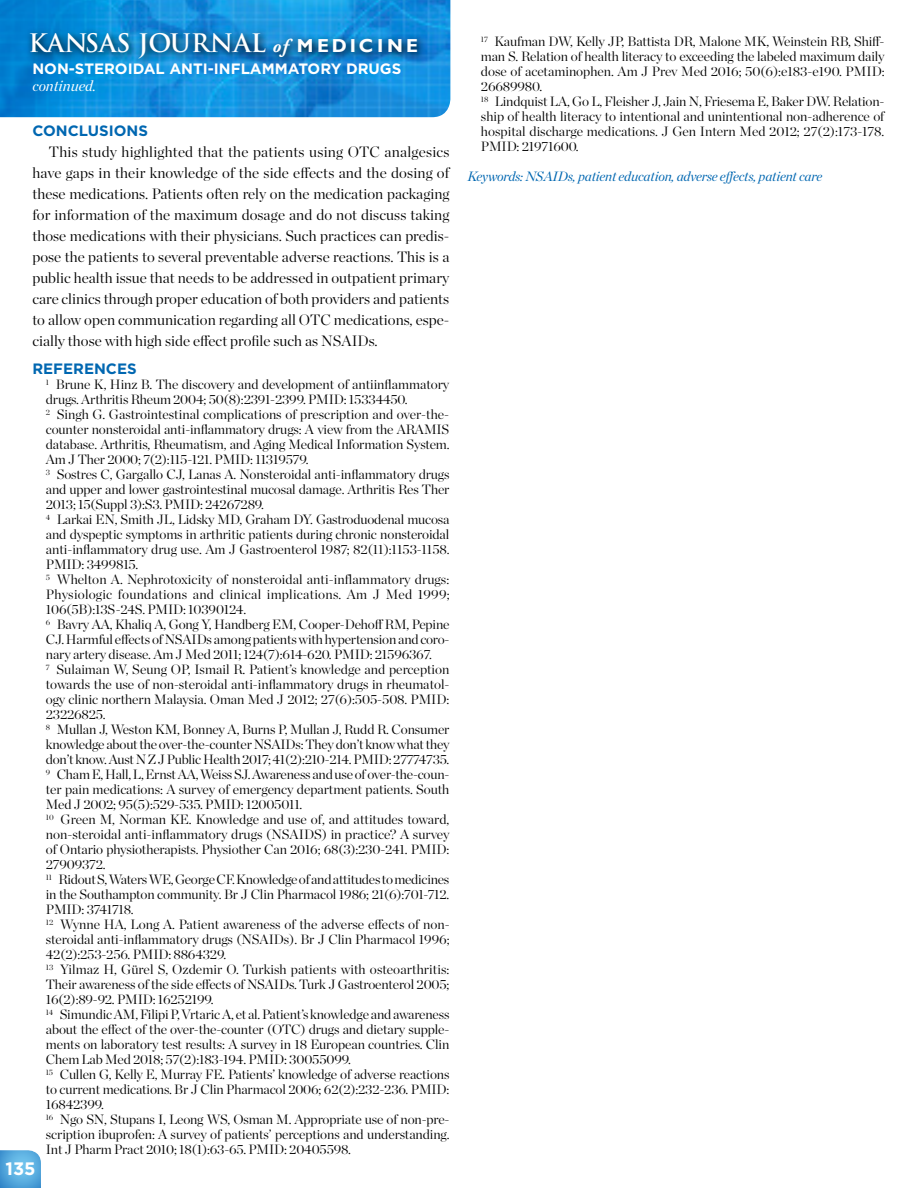
<style>
.page{position:relative;width:918px;height:1188px;background:#fff}
.page>*{position:absolute;margin:0;border:0;box-sizing:border-box;transform-origin:0 0}
.t1{font:700 24.9px "Trajan Pro";color:#fff}
.t2{font:700 18px "Gotham";color:#fff}
.t3{font:300 15px/21px "Chronicle Display";color:#000;text-align:justify}
.t4{font:700 15px "Gotham";color:#fff}
.t5{font:700 15px "Gotham";color:#0067b1}
.t6{font:italic 15px "Chronicle Display";color:#fff}
.t7{font:300 13.5px/15px "Chronicle Display";letter-spacing:-.01em;color:#000;text-align:justify}
.t8{font:italic 13.5px "Chronicle Display";letter-spacing:-.01em;color:#0067b1}
.s1{font-family:"Adobe Garamond Pro";font-style:italic;font-size:18.75px}
.s2{font-family:"Gill Sans";font-size:18.75px}
</style>
<div class="page">
<img style="left:0;top:0;width:450px;height:117px">
<svg style="left:0;top:1150px;width:41px;height:38px;background:#5caddf"></svg>
<svg style="left:26px;top:27px;width:402px;height:41px;background:#107abd"></svg>
<p class="t1" style="left:28px;top:28px;width:391px">KANSAS JOURNAL <span class="s1">of</span> <span class="s2">M EDIC I N E</span></p>
<p class="t4" style="left:32px;top:59px;width:370px">NON-STEROIDAL ANTI-INFLAMMATORY DRUGS</p>
<p class="t6" style="left:32px;top:74px;width:65px">continued.</p>
<p class="t5" style="left:32px;top:120px;width:117px">CONCLUSIONS</p>
<p class="t3" style="left:32px;top:140px;width:419px;text-indent:17px">This study highlighted that the patients using OTC analgesics have gaps in their knowledge of the side effects and the dosing of these medications. Patients often rely on the medication packaging for information of the maximum dosage and do not discuss taking those medications with their physicians. Such practices can predis&shy;pose the patients to several preventable adverse reactions. This is a public health issue that needs to be addressed in outpatient primary care clinics through proper education of both providers and patients to allow open communication regarding all OTC medications, espe&shy;cially those with high side effect profile such as NSAIDs.</p>
<p class="t5" style="left:32px;top:359px;width:106px">REFERENCES</p>
<p class="t7" style="left:46px;top:376px;width:405px"><sup>1</sup> Brune K, Hinz B. The discovery and development of antiinflammatory drugs. Arthritis Rheum 2004; 50(8):2391-2399. PMID: 15334450.</p>
<p class="t7" style="left:46px;top:406px;width:405px"><sup>2</sup> Singh G. Gastrointestinal complications of prescription and over-the&shy;counter nonsteroidal anti-inflammatory drugs: A view from the ARAMIS database. Arthritis, Rheumatism, and Aging Medical Information System.<br>Am J Ther 2000; 7(2):115-121. PMID: 11319579.</p>
<p class="t7" style="left:46px;top:466px;width:405px"><sup>3</sup> Sostres C, Gargallo CJ, Lanas A. Nonsteroidal anti-inflammatory drugs and upper and lower gastrointestinal mucosal damage. Arthritis Res Ther 2013; 15(Suppl 3):S3. PMID: 24267289.</p>
<p class="t7" style="left:46px;top:511px;width:405px"><sup>4</sup> Larkai EN, Smith JL, Lidsky MD, Graham DY. Gastroduodenal mucosa and dyspeptic symptoms in arthritic patients during chronic nonsteroidal anti-inflammatory drug use. Am J Gastroenterol 1987; 82(11):1153-1158.<br>PMID: 3499815.</p>
<p class="t7" style="left:46px;top:571px;width:405px"><sup>5</sup> Whelton A. Nephrotoxicity of nonsteroidal anti-inflammatory drugs:<br>Physiologic foundations and clinical implications. Am J Med 1999; 106(5B):13S-24S. PMID: 10390124.</p>
<p class="t7" style="left:46px;top:616px;width:405px"><sup>6</sup> Bavry AA, Khaliq A, Gong Y, Handberg EM, Cooper-Dehoff RM, Pepine CJ. Harmful effects of NSAIDs among patients with hypertension and coro&shy;nary artery disease. Am J Med 2011; 124(7):614-620. PMID: 21596367.</p>
<p class="t7" style="left:46px;top:661px;width:405px"><sup>7</sup> Sulaiman W, Seung OP, Ismail R. Patient’s knowledge and perception towards the use of non-steroidal anti-inflammatory drugs in rheumatol&shy;ogy clinic northern Malaysia. Oman Med J 2012; 27(6):505-508. PMID:<br>23226825.</p>
<p class="t7" style="left:46px;top:721px;width:405px"><sup>8</sup> Mullan J, Weston KM, Bonney A, Burns P, Mullan J, Rudd R. Consumer knowledge about the over-the-counter NSAIDs: They don’t know what they don’t know. Aust N Z J Public Health 2017; 41(2):210-214. PMID: 27774735.</p>
<p class="t7" style="left:46px;top:766px;width:405px"><sup>9</sup> Cham E, Hall, L, Ernst AA, Weiss SJ. Awareness and use of over-the-coun&shy;ter pain medications: A survey of emergency department patients. South Med J 2002; 95(5):529-535. PMID: 12005011.</p>
<p class="t7" style="left:46px;top:811px;width:405px"><sup>10</sup> Green M, Norman KE. Knowledge and use of, and attitudes toward, non-steroidal anti-inflammatory drugs (NSAIDS) in practice? A survey of Ontario physiotherapists. Physiother Can 2016; 68(3):230-241. PMID:<br>27909372.</p>
<p class="t7" style="left:46px;top:871px;width:405px"><sup>11</sup> Ridout S, Waters WE, George CF. Knowledge of and attitudes to medicines in the Southampton community. Br J Clin Pharmacol 1986; 21(6):701-712.<br>PMID: 3741718.</p>
<p class="t7" style="left:46px;top:916px;width:405px"><sup>12</sup> Wynne HA, Long A. Patient awareness of the adverse effects of non&shy;steroidal anti-inflammatory drugs (NSAIDs). Br J Clin Pharmacol 1996; 42(2):253-256. PMID: 8864329.</p>
<p class="t7" style="left:46px;top:961px;width:405px"><sup>13</sup> Yilmaz H, Gürel S, Ozdemir O. Turkish patients with osteoarthritis:<br>Their awareness of the side effects of NSAIDs. Turk J Gastroenterol 2005; 16(2):89-92. PMID: 16252199.</p>
<p class="t7" style="left:46px;top:1006px;width:405px"><sup>14</sup> Simundic AM, Filipi P, Vrtaric A, et al. Patient’s knowledge and awareness about the effect of the over-the-counter (OTC) drugs and dietary supple&shy;ments on laboratory test results: A survey in 18 European countries. Clin Chem Lab Med 2018; 57(2):183-194. PMID: 30055099.</p>
<p class="t7" style="left:46px;top:1066px;width:405px"><sup>15</sup> Cullen G, Kelly E, Murray FE. Patients’ knowledge of adverse reactions to current medications. Br J Clin Pharmacol 2006; 62(2):232-236. PMID:<br>16842399.</p>
<p class="t7" style="left:46px;top:1111px;width:405px"><sup>16</sup> Ngo SN, Stupans I, Leong WS, Osman M. Appropriate use of non-pre&shy;scription ibuprofen: A survey of patients’ perceptions and understanding.<br>Int J Pharm Pract 2010; 18(1):63-65. PMID: 20405598.</p>
<h2 class="t2" style="left:6px;top:1156px;width:31px">135</h2>
<p class="t7" style="left:481px;top:33px;width:405px"><sup>17</sup> Kaufman DW, Kelly JP, Battista DR, Malone MK, Weinstein RB, Shiff&shy;man S. Relation of health literacy to exceeding the labeled maximum daily dose of acetaminophen. Am J Prev Med 2016; 50(6):e183-e190. PMID:<br>26689980.</p>
<p class="t7" style="left:481px;top:93px;width:405px"><sup>18</sup> Lindquist LA, Go L, Fleisher J, Jain N, Friesema E, Baker DW. Relation&shy;ship of health literacy to intentional and unintentional non-adherence of hospital discharge medications. J Gen Intern Med 2012; 27(2):173-178.<br>PMID: 21971600.</p>
<p class="t8" style="left:467px;top:166px;width:356px">Keywords: NSAIDs, patient education, adverse effects, patient care</p>
</div>
